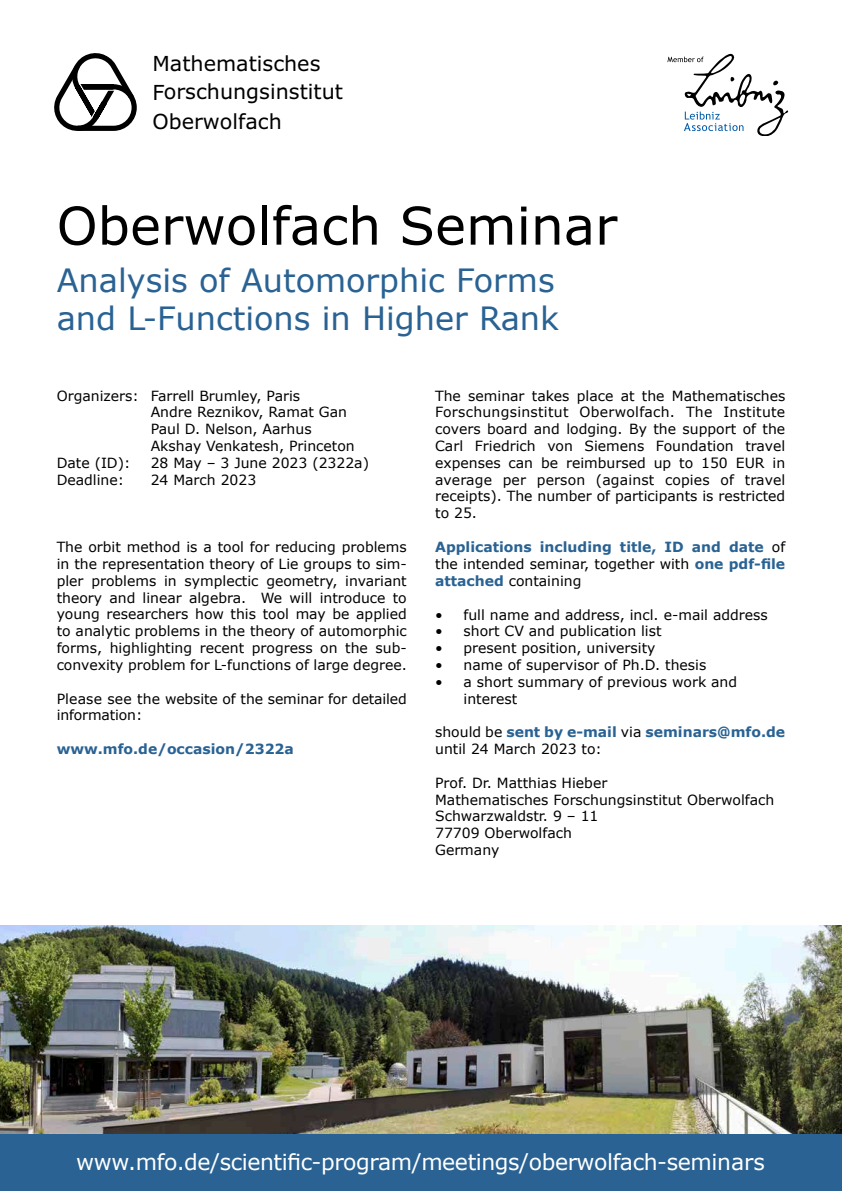
<style>
.page{position:relative;width:842px;height:1191px;background:#fff}
.page>*{position:absolute;margin:0;border:0;box-sizing:border-box;transform-origin:0 0}
.t1{font:52px "Verdana";color:#000}
.t2{font:32px/38.4px "Verdana";color:#296293}
.t3{font:22px "Verdana";letter-spacing:-.02em;color:#fff}
.t4{font:20.7px/29px "Verdana";color:#000}
.t5{font:14px/16.8px "Verdana";color:#000}
.t6{font:700 14px/16.8px "Verdana";color:#296293;text-align:justify}
.s1{font-weight:400;color:#000}
.s2{font-weight:700;color:#296293}
</style>
<div class="page">
<img style="left:0;top:925px;width:842px;height:209px">
<div style="left:0;top:1134px;width:842px;height:57px;background:#296293"></div>
<svg style="left:667px;top:53px;width:121px;height:83px"></svg>
<svg style="left:54px;top:53px;width:83px;height:78px"></svg>
<h3 class="t4" style="left:152px;top:49px;width:192px">Mathematisches<br>Forschungsinstitut<br>Oberwolfach</h3>
<h1 class="t1" style="left:57px;top:190px;width:562px">Oberwolfach Seminar</h1>
<h2 class="t2" style="left:57px;top:260px;width:504px">Analysis of Automorphic Forms and L-Functions in Higher Rank</h2>
<p class="t5" style="left:57px;top:387px;width:245px">Organizers: Farrell Brumley, Paris</p>
<p class="t5" style="left:151px;top:404px;width:198px">Andre Reznikov, Ramat Gan</p>
<p class="t5" style="left:151px;top:420px;width:162px">Paul D. Nelson, Aarhus</p>
<p class="t5" style="left:151px;top:437px;width:205px">Akshay Venkatesh, Princeton</p>
<p class="t5" style="left:57px;top:454px;width:75px">Date (ID):</p>
<p class="t5" style="left:151px;top:454px;width:220px">28 May – 3 June 2023 (2322a)</p>
<p class="t5" style="left:57px;top:471px;width:69px">Deadline:</p>
<p class="t5" style="left:151px;top:471px;width:107px">24 March 2023</p>
<p class="t5" style="left:57px;top:538px;width:352px;text-align:justify">The orbit method is a tool for reducing problems in the representation theory of Lie groups to sim&shy;pler problems in symplectic geometry, invariant theory and linear algebra. We will introduce to young researchers how this tool may be applied to analytic problems in the theory of automorphic forms, highlighting recent progress on the sub&shy;convexity problem for L-functions of large degree.</p>
<p class="t5" style="left:57px;top:690px;width:352px">Please see the website of the seminar for detailed information:</p>
<p class="t6" style="left:57px;top:740px;width:239px">www.mfo.de/occasion/2322a</p>
<p class="t5" style="left:435px;top:387px;width:352px;text-align:justify">The seminar takes place at the Mathematisches Forschungsinstitut Oberwolfach. The Institute covers board and lodging. By the support of the Carl Friedrich von Siemens Foundation travel expenses can be reimbursed up to 150 EUR in average per person (against copies of travel receipts). The number of participants is restricted to 25.</p>
<p class="t6" style="left:435px;top:538px;width:352px">Applications including title, ID and date <span class="s1">of the intended seminar, together with</span> one pdf-file attached <span class="s1">containing</span></p>
<p class="t5" style="left:435px;top:606px;width:334px">• full name and address, incl. e-mail address</p>
<p class="t5" style="left:435px;top:622px;width:228px">• short CV and publication list</p>
<p class="t5" style="left:435px;top:639px;width:222px">• present position, university</p>
<p class="t5" style="left:435px;top:656px;width:273px">• name of supervisor of Ph.D. thesis</p>
<p class="t5" style="left:463px;top:673px;width:275px;text-indent:-28px">• a short summary of previous work and interest</p>
<p class="t5" style="left:435px;top:723px;width:352px">should be <span class="s2">sent by e-mail</span> via <span class="s2">seminars@mfo.de </span>until 24 March 2023 to:</p>
<p class="t5" style="left:435px;top:774px;width:341px">Prof. Dr. Matthias Hieber<br>Mathematisches Forschungsinstitut Oberwolfach<br>Schwarzwaldstr. 9 – 11<br>77709 Oberwolfach<br>Germany</p>
<h3 class="t3" style="left:76px;top:1146px;width:690px">www.mfo.de/scientific-program/meetings/oberwolfach-seminars</h3>
</div>
